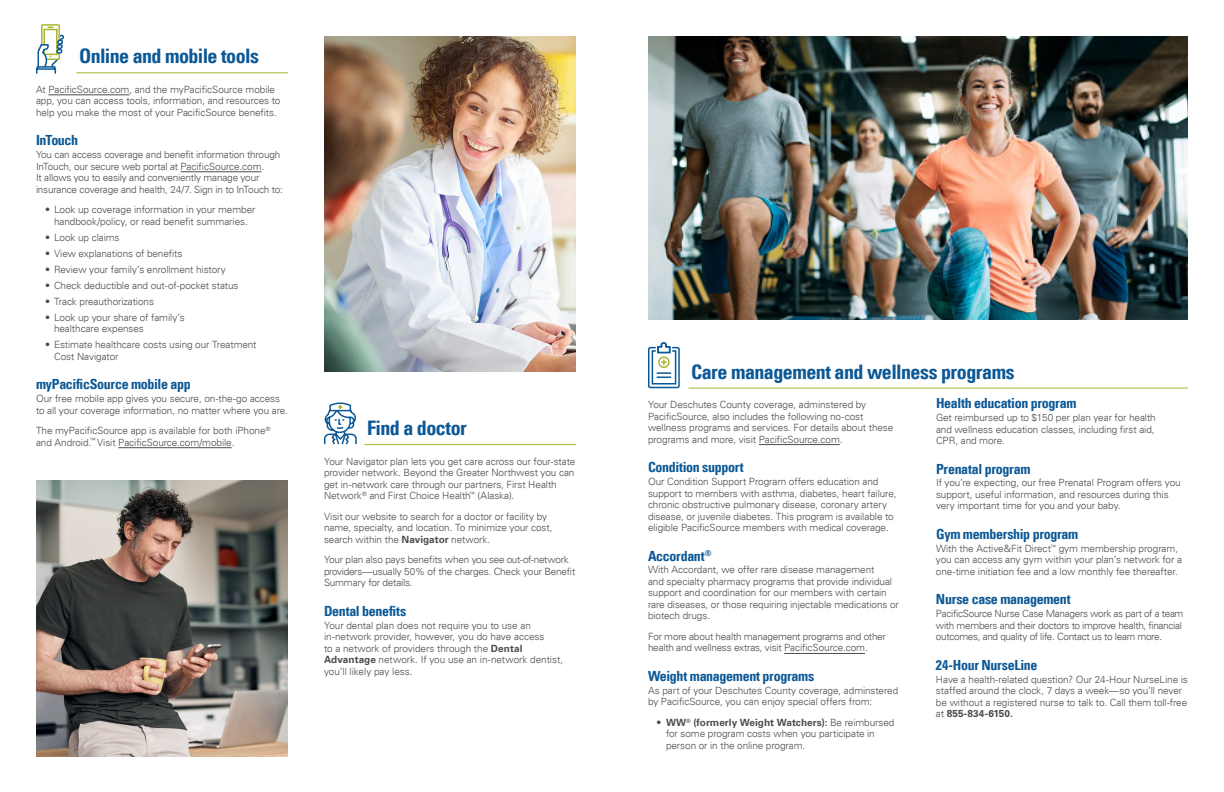
<style>
.page{position:relative;width:1224px;height:792px;background:#fff}
.page>*{position:absolute;margin:0;border:0;box-sizing:border-box;transform-origin:0 0}
.t1{font:700 condensed 20px "Univers LT";letter-spacing:-.025em;color:#0c5896}
.t2{font:700 condensed 14px "Univers LT";letter-spacing:-.025em;color:#0c5896}
.Body{font:300 10px/11.5px "Univers LT";letter-spacing:-.01em;color:#4b4c4d}
.Body-2{font:300 10px/11.5px "Univers LT";letter-spacing:-.03em;color:#4b4c4d}
.s1{font-weight:700}
.s2{color:#0c5896}
</style>
<div class="page">
<hr style="left:76px;top:72px;width:212px;height:1px;background:#a9b632">
<hr style="left:48px;top:95px;width:81px;height:1px;background:#4b4c4d">
<hr style="left:181px;top:172px;width:81px;height:1px;background:#4b4c4d">
<hr style="left:118px;top:447px;width:114px;height:1px;background:#4b4c4d">
<hr style="left:364px;top:444px;width:212px;height:1px;background:#a9b632">
<hr style="left:688px;top:388px;width:500px;height:1px;background:#a9b632">
<hr style="left:759px;top:444px;width:81px;height:1px;background:#4b4c4d">
<hr style="left:784px;top:653px;width:81px;height:1px;background:#4b4c4d">
<svg style="left:324px;top:402px;width:33px;height:43px"></svg>
<svg style="left:36px;top:24px;width:29px;height:50px"></svg>
<svg style="left:648px;top:342px;width:32px;height:47px"></svg>
<img style="left:648px;top:36px;width:540px;height:284px">
<img style="left:324px;top:36px;width:252px;height:336px">
<img style="left:36px;top:481px;width:252px;height:276px">
<h1 class="t1" style="left:79px;top:44px;width:182px">Online and mobile tools</h1>
<p class="Body" style="left:36px;top:84px;width:246px">At PacificSource.com, and the myPacificSource mobile app, you can access tools, information, and resources to help you make the most of your PacificSource benefits.</p>
<h2 class="t2" style="left:36px;top:132px;width:44px">InTouch</h2>
<p class="Body" style="left:36px;top:149px;width:248px">You can access coverage and benefit information through InTouch, our secure web portal at PacificSource.com.<br>It allows you to easily and conveniently manage your insurance coverage and health, 24/7. Sign in to InTouch to:</p>
<p class="Body" style="left:45px;top:204px;width:212px;text-align:center">• Look up coverage information in your member handbook/policy, or read benefit summaries.</p>
<p class="Body" style="left:45px;top:231px;width:76px">• Look up claims</p>
<p class="Body" style="left:45px;top:247px;width:139px">• View explanations of benefits</p>
<p class="Body" style="left:45px;top:263px;width:182px">• Review your family’s enrollment history</p>
<p class="Body" style="left:45px;top:279px;width:195px">• Check deductible and out-of-pocket status</p>
<p class="Body" style="left:45px;top:295px;width:111px">• Track preauthorizations</p>
<p class="Body" style="left:54px;top:311px;width:132px;text-indent:-9px">• Look up your share of family’s healthcare expenses</p>
<p class="Body" style="left:54px;top:339px;width:204px;text-indent:-9px">• Estimate healthcare costs using our Treatment<br>Cost Navigator</p>
<h2 class="t2" style="left:36px;top:376px;width:156px">myPacificSource mobile app</h2>
<p class="Body" style="left:36px;top:393px;width:254px">Our free mobile app gives you secure, on-the-go access to all your coverage information, no matter where you are.</p>
<p class="Body" style="left:36px;top:425px;width:236px">The myPacificSource app is available for both iPhone<sup>® </sup>and Android.<sup>™</sup> Visit PacificSource.com/mobile.</p>
<h1 class="t1" style="left:367px;top:416px;width:101px">Find a doctor</h1>
<p class="Body" style="left:324px;top:455px;width:253px">Your Navigator plan lets you get care across our four-state provider network. Beyond the Greater Northwest you can get in-network care through our partners, First Health Network<sup>®</sup> and First Choice Health<sup>™</sup> (Alaska).</p>
<p class="Body" style="left:324px;top:510px;width:230px">Visit our website to search for a doctor or facility by name, specialty, and location. To minimize your cost, search within the <span class="s1">Navigator</span> network.</p>
<p class="Body" style="left:324px;top:554px;width:253px">Your plan also pays benefits when you see out-of-network providers—usually 50% of the charges. Check your Benefit<br>Summary for details.</p>
<h2 class="t2" style="left:324px;top:602px;width:84px">Dental benefits</h2>
<p class="Body" style="left:324px;top:619px;width:241px">Your dental plan does not require you to use an in-network provider, however, you do have access<br>to a network of providers through the <span class="s1">Dental Advantage</span> network. If you use an in-network dentist, you’ll likely pay less.</p>
<h1 class="t1" style="left:691px;top:359px;width:325px">Care management and wellness programs</h1>
<p class="Body" style="left:648px;top:399px;width:247px">Your Deschutes County coverage, adminstered by PacificSource, also includes the following no-cost wellness programs and services. For details about these programs and more, visit PacificSource.com.</p>
<h2 class="t2" style="left:648px;top:459px;width:97px">Condition support</h2>
<p class="Body" style="left:648px;top:476px;width:250px">Our Condition Support Program offers education and support to members with asthma, diabetes, heart failure, chronic obstructive pulmonary disease, coronary artery disease, or juvenile diabetes. This program is available to eligible PacificSource members with medical coverage.</p>
<h2 class="t2" style="left:648px;top:547px;width:65px">Accordant<sup>®</sup></h2>
<p class="Body" style="left:648px;top:564px;width:252px">With Accordant, we offer rare disease management<br>and specialty pharmacy programs that provide individual support and coordination for our members with certain rare diseases, or those requiring injectable medications or biotech drugs.</p>
<p class="Body" style="left:648px;top:631px;width:239px">For more about health management programs and other health and wellness extras, visit PacificSource.com<span class="s2">.</span></p>
<h2 class="t2" style="left:648px;top:667px;width:168px">Weight management programs</h2>
<p class="Body" style="left:648px;top:685px;width:252px">As part of your Deschutes County coverage, adminstered by PacificSource, you can enjoy special offers from:</p>
<p class="Body" style="left:666px;top:717px;width:230px;text-indent:-9px"><span class="s1">• WW</span><sup>®</sup> <span class="s1">(formerly Weight Watchers):</span> Be reimbursed for some program costs when you participate in person or in the online program.</p>
<h2 class="t2" style="left:936px;top:395px;width:142px">Health education program</h2>
<p class="Body" style="left:936px;top:412px;width:221px;text-align:justify">Get reimbursed up to $150 per plan year for health and wellness education classes, including first aid, CPR, and more.</p>
<h2 class="t2" style="left:936px;top:460px;width:96px">Prenatal program</h2>
<p class="Body" style="left:936px;top:477px;width:246px">If you’re expecting, our free Prenatal Program offers you support, useful information, and resources during this very important time for you and your baby.</p>
<h2 class="t2" style="left:936px;top:525px;width:144px">Gym membership program</h2>
<p class="Body" style="left:936px;top:543px;width:248px">With the Active&amp;Fit Direct<sup>™</sup> gym membership program, you can access any gym within your plan’s network for a one-time initiation fee and a low monthly fee thereafter.</p>
<h2 class="t2" style="left:936px;top:591px;width:136px">Nurse case management</h2>
<p class="Body-2" style="left:936px;top:608px;width:249px">PacificSource Nurse Case Managers work as part of a team with members and their doctors to improve health, financial outcomes, and quality of life. Contact us to learn more.</p>
<h2 class="t2" style="left:936px;top:656px;width:103px">24-Hour NurseLine</h2>
<p class="Body" style="left:936px;top:673px;width:253px">Have a health-related question? Our 24-Hour NurseLine is staffed around the clock, 7 days a week—so you’ll never be without a registered nurse to talk to. Call them toll-free at <span class="s1">855-834-6150.</span></p>
</div>
